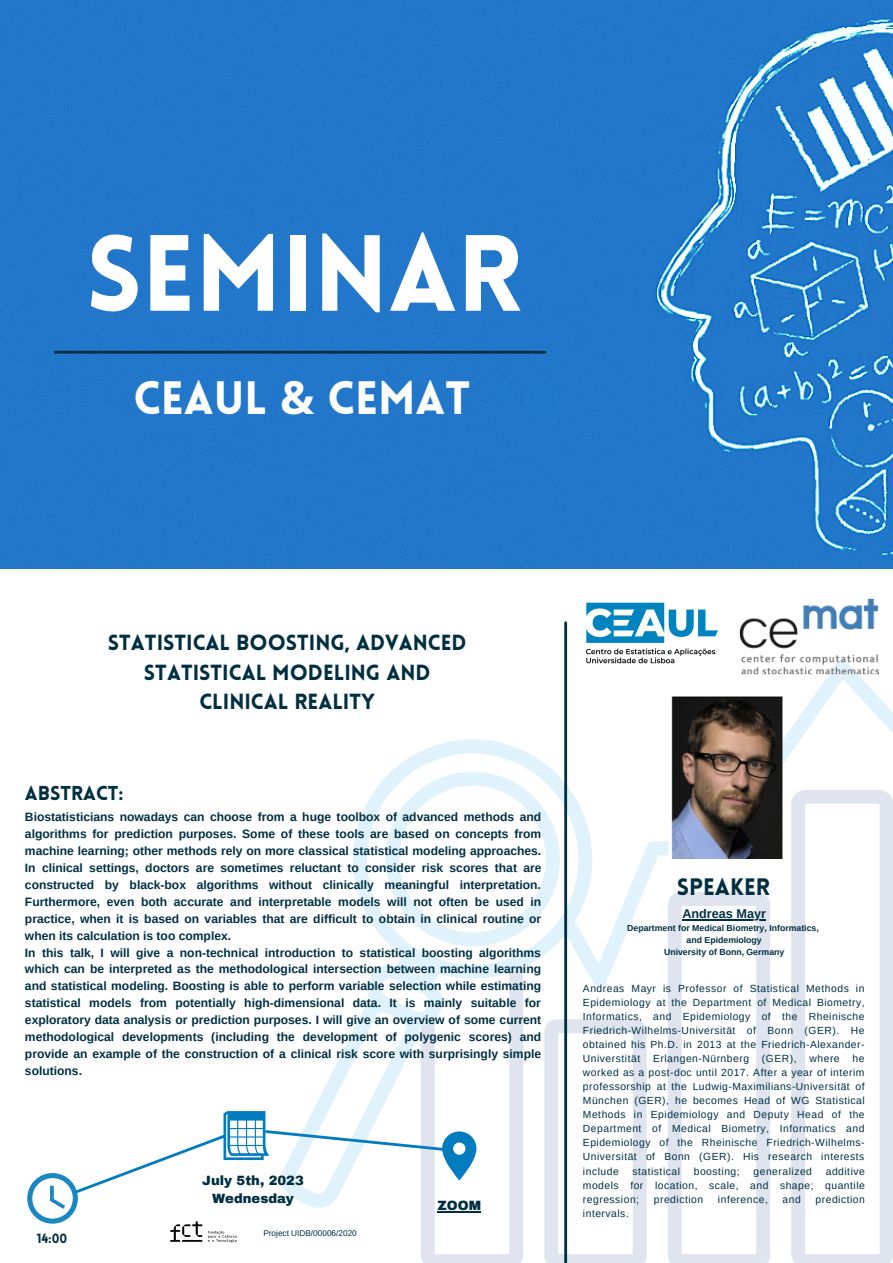
<style>
.page{position:relative;width:893px;height:1263px;background:#fff}
.page>*{position:absolute;margin:0;border:0;box-sizing:border-box;transform-origin:0 0}
.t1{font:900 105.82px "Lovelo";color:#fff}
.t2{font:900 45.75px "Lovelo";color:#fff}
.t3{font:900 23.25px "Lovelo";color:#002f42}
.t4{font:900 21.38px/29.8px "Lovelo";color:#002f42;text-align:center}
.t5{font:900 19.65px "Lovelo";color:#002f42}
.t6{font:900 13.12px "Archivo";color:#002f42}
.t7{font:900 13.05px "Lovelo";color:#002f42}
.t8{font:700 12.67px "Arimo";color:#002f42}
.t9{font:700 12.08px/16.9px "Arimo";color:#002f42;text-align:justify}
.t10{font:10.35px/14.1px "Arimo";letter-spacing:.05em;color:#002f42;text-align:justify}
.t11{font:700 8.77px "Arimo";color:#002f42}
.t12{font:8.25px "Arimo";color:#002f42}
.s1{font-family:"Noto Sans";font-weight:700}
</style>
<div class="page">
<svg style="left:791px;top:1208px;width:102px;height:55px"></svg>
<svg style="left:668px;top:1208px;width:102px;height:55px"></svg>
<svg style="left:544px;top:1208px;width:103px;height:55px"></svg>
<svg style="left:353px;top:661px;width:540px;height:547px"></svg>
<hr style="left:564px;top:623px;width:3px;height:639px;background:#002f42">
<img style="left:544px;top:0;width:349px;height:569px">
<div style="left:0;top:455px;width:544px;height:114px;background:#2277ca"></div>
<div style="left:304px;top:0;width:257px;height:455px;background:#2277ca"></div>
<div style="left:0;top:0;width:304px;height:532px;background:#2277ca"></div>
<div style="left:0;top:0;width:154px;height:479px;background:#2277ca"></div>
<img style="left:583px;top:602px;width:139px;height:68px">
<img style="left:739px;top:599px;width:139px;height:76px">
<svg style="left:27px;top:957px;width:496px;height:306px"></svg>
<hr style="left:55px;top:351px;width:490px;height:3px;background:#002f42">
<img style="left:143px;top:1198px;width:120px;height:65px">
<img style="left:668px;top:696px;width:115px;height:162px">
<hr style="left:682px;top:919px;width:84px;height:2px;background:#002f42">
<hr style="left:437px;top:1211px;width:44px;height:1px;background:#002f42">
<p class="t1" style="left:86px;top:231px;width:438px">SEMINAR</p>
<p class="t2" style="left:133px;top:379px;width:338px">CEAUL <span class="s1">&amp;</span> CEMAT</p>
<p class="t4" style="left:108px;top:629px;width:360px">STATISTICAL BOOSTING, ADVANCED<br>STATISTICAL MODELING AND</p>
<p class="t4" style="left:199px;top:689px;width:177px">CLINICAL REALITY</p>
<p class="t5" style="left:25px;top:785px;width:100px">ABSTRACT:</p>
<p class="t9" style="left:25px;top:809px;width:518px">Biostatisticians nowadays can choose from a huge toolbox of advanced methods and algorithms for prediction purposes. Some of these tools are based on concepts from machine learning; other methods rely on more classical statistical modeling approaches.<br>In clinical settings, doctors are sometimes reluctant to consider risk scores that are constructed by black-box algorithms without clinically meaningful interpretation.<br>Furthermore, even both accurate and interpretable models will not often be used in practice, when it is based on variables that are difficult to obtain in clinical routine or when its calculation is too complex.</p>
<p class="t9" style="left:25px;top:944px;width:518px">In this talk, I will give a non-technical introduction to statistical boosting algorithms which can be interpreted as the methodological intersection between machine learning and statistical modeling. Boosting is able to perform variable selection while estimating statistical models from potentially high-dimensional data. It is mainly suitable for exploratory data analysis or prediction purposes. I will give an overview of some current methodological developments (including the development of polygenic scores) and provide an example of the construction of a clinical risk score with surprisingly simple solutions.</p>
<p class="t7" style="left:37px;top:1233px;width:32px">14:00</p>
<p class="t6" style="left:202px;top:1174px;width:103px">July 5th, 2023</p>
<p class="t6" style="left:212px;top:1192px;width:83px">Wednesday</p>
<p class="t12" style="left:263px;top:1228px;width:95px">Project UIDB/00006/2020</p>
<p class="t6" style="left:437px;top:1198px;width:45px">ZOOM</p>
<p class="t3" style="left:677px;top:878px;width:95px">SPEAKER</p>
<p class="t8" style="left:682px;top:907px;width:85px">Andreas Mayr</p>
<p class="t11" style="left:627px;top:923px;width:193px">Department for Medical Biometry, Informatics,</p>
<p class="t11" style="left:686px;top:935px;width:77px">and Epidemiology</p>
<p class="t11" style="left:664px;top:947px;width:122px">University of Bonn, Germany</p>
<p class="t10" style="left:583px;top:981px;width:283px">Andreas Mayr is Professor of Statistical Methods in Epidemiology at the Department of Medical Biometry, Informatics, and Epidemiology of the Rheinische Friedrich-Wilhelms-Universität of Bonn (GER). He obtained his Ph.D. in 2013 at the Friedrich-Alexander-Universtität Erlangen-Nürnberg (GER), where he worked as a post-doc until 2017. After a year of interim professorship at the Ludwig-Maximilians-Universität of München (GER), he becomes Head of WG Statistical Methods in Epidemiology and Deputy Head of the Department of Medical Biometry, Informatics and Epidemiology of the Rheinische Friedrich-Wilhelms-Universität of Bonn (GER). His research interests include</p>
<p class="t10" style="left:583px;top:1164px;width:283px;text-indent:243px">additive models for location, scale, and shape; quantile regression;</p>
<p class="t10" style="left:632px;top:1164px;width:49px">statistical</p>
<p class="t10" style="left:694px;top:1164px;width:47px">boosting;</p>
<p class="t10" style="left:753px;top:1164px;width:60px">generalized</p>
<p class="t10" style="left:654px;top:1192px;width:51px">prediction</p>
<p class="t10" style="left:718px;top:1192px;width:51px">inference,</p>
<p class="t10" style="left:782px;top:1192px;width:20px">and</p>
<p class="t10" style="left:815px;top:1192px;width:51px">prediction</p>
<p class="t10" style="left:583px;top:1206px;width:47px">intervals.</p>
</div>
